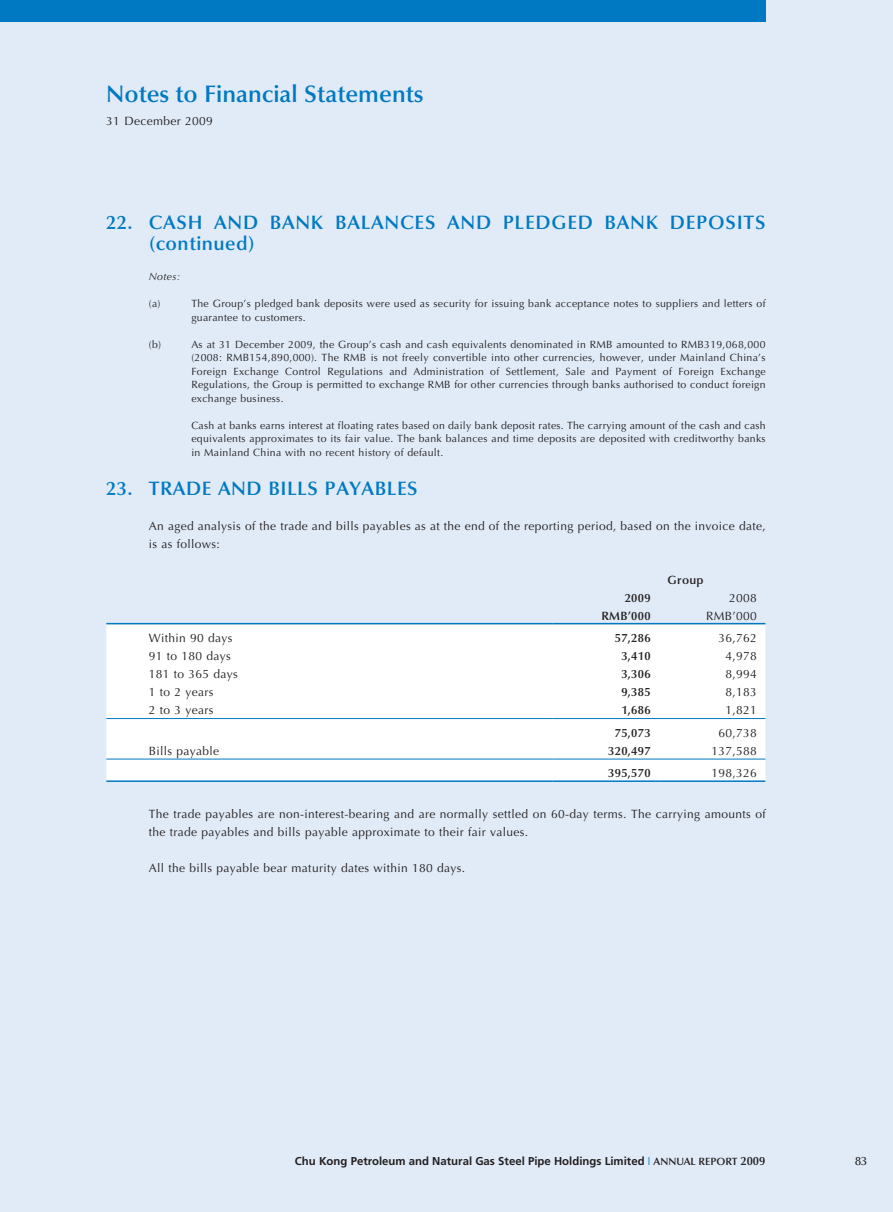
<style>
.page{position:relative;width:893px;height:1212px;background:#e1ebf7}
.page>*{position:absolute;margin:0;border:0;box-sizing:border-box;transform-origin:0 0}
.t1{font:600 24px "Optima LT Std";color:#0079c2}
.t2{font:600 19.5px "Optima LT Std";letter-spacing:.035em;color:#0079c2}
.t3{font:12px/18px "Optima LT Std";letter-spacing:.03em;color:#231f20}
.t4{font:600 12px "Optima LT Std";letter-spacing:.025em;color:#231f20}
.t5{font:500 12px "Optima LT Std";color:#231f20}
.t6{font:700 11.4px "Frutiger LT Std";color:#231f20}
.t7{font:10.5px/13.5px "Optima LT Std";letter-spacing:.03em;color:#231f20;text-align:justify}
.t8{font:italic 10.5px "Optima LT Std";letter-spacing:.03em;color:#231f20}
.s1{font-weight:300;color:#0079c2}
.s2{font-family:"Optima LT Std";font-weight:600;font-size:10.5px}
.s3{font-family:"Optima LT Std";font-weight:600;font-size:12px}
</style>
<div class="page">
<div style="left:0;top:0;width:765px;height:21px;background:#0079c2"></div>
<div style="left:106px;top:624px;width:659px;height:156px;background:#fff"></div>
<hr style="left:106px;top:623px;width:447px;height:1px;background:#0079c2">
<hr style="left:553px;top:623px;width:106px;height:1px;background:#0079c2">
<hr style="left:659px;top:623px;width:106px;height:1px;background:#0079c2">
<hr style="left:106px;top:718px;width:447px;height:1px;background:#0079c2">
<hr style="left:553px;top:718px;width:106px;height:1px;background:#0079c2">
<hr style="left:659px;top:718px;width:106px;height:1px;background:#0079c2">
<hr style="left:106px;top:759px;width:447px;height:1px;background:#0079c2">
<hr style="left:553px;top:759px;width:106px;height:1px;background:#0079c2">
<hr style="left:659px;top:759px;width:106px;height:1px;background:#0079c2">
<hr style="left:106px;top:780px;width:447px;height:2px;background:#0079c2">
<hr style="left:553px;top:780px;width:106px;height:2px;background:#0079c2">
<hr style="left:659px;top:780px;width:106px;height:2px;background:#0079c2">
<h1 class="t1" style="left:106px;top:80px;width:319px">N otes to Financial Statements</h1>
<p class="t3" style="left:106px;top:112px;width:108px">31 December 2009</p>
<h2 class="t2" style="left:106px;top:211px;width:593px">22. CASH AN D BAN K BALAN CES AN D PLE DGE D BAN K DEPO</h2>
<h2 class="t2" style="left:725px;top:211px;width:42px">SITS</h2>
<h2 class="t2" style="left:149px;top:232px;width:107px">(continued)</h2>
<p class="t8" style="left:149px;top:271px;width:33px">Notes:</p>
<p class="t7" style="left:149px;top:297px;width:13px">(a)</p>
<p class="t7" style="left:191px;top:297px;width:576px">The Group’s pledged bank deposits were used as security for issuing bank acceptance notes to suppliers and letters of guarantee to customers.</p>
<p class="t7" style="left:149px;top:338px;width:14px">(b)</p>
<p class="t7" style="left:191px;top:338px;width:576px">As at 31 December 2009, the Group’s cash and cash equivalents denominated in RMB amounted to RMB319,068,000 (2008: RMB154,890,000). The RMB is not freely convertible into other currencies, however, under Mainland China’s Foreign Exchange Control Regulations and Administration of Settlement, Sale and Payment of Foreign Exchange Regulations, the Group is permitted to exchange RMB for other currencies through banks authorised to conduct foreign exchange business.</p>
<p class="t7" style="left:191px;top:419px;width:576px">Cash at banks earns interest at floating rates based on daily bank deposit rates. The carrying amount of the cash and cash equivalents approximates to its fair value. The bank balances and time deposits are deposited with creditworthy banks in Mainland China with no recent history of default.</p>
<h2 class="t2" style="left:106px;top:477px;width:313px">23. TRADE AN D BILLS PAYABLES</h2>
<p class="t3" style="left:149px;top:517px;width:618px">An aged analysis of the trade and bills payables as at the end of the reporting period, based on the invoice date, is as follows:</p>
<p class="t4" style="left:668px;top:573px;width:38px">Group</p>
<p class="t4" style="left:625px;top:591px;width:27px">2009</p>
<p class="t3" style="left:729px;top:589px;width:29px">2008</p>
<p class="t4" style="left:601px;top:609px;width:51px">RMB’000</p>
<p class="t3" style="left:706px;top:607px;width:52px">RMB’000</p>
<p class="t3" style="left:149px;top:629px;width:85px">Within 90 days</p>
<p class="t4" style="left:615px;top:631px;width:37px">57,286</p>
<p class="t3" style="left:718px;top:629px;width:40px">36,762</p>
<p class="t3" style="left:149px;top:647px;width:84px">91 to 180 days</p>
<p class="t4" style="left:621px;top:649px;width:31px">3,410</p>
<p class="t3" style="left:725px;top:647px;width:33px">4,978</p>
<p class="t3" style="left:149px;top:665px;width:91px">181 to 365 days</p>
<p class="t4" style="left:621px;top:667px;width:31px">3,306</p>
<p class="t3" style="left:725px;top:665px;width:33px">8,994</p>
<p class="t3" style="left:149px;top:683px;width:66px">1 to 2 years</p>
<p class="t4" style="left:621px;top:685px;width:31px">9,385</p>
<p class="t3" style="left:725px;top:683px;width:33px">8,183</p>
<p class="t3" style="left:149px;top:701px;width:66px">2 to 3 years</p>
<p class="t4" style="left:621px;top:703px;width:31px">1,686</p>
<p class="t3" style="left:725px;top:701px;width:33px">1,821</p>
<p class="t4" style="left:615px;top:726px;width:37px">75,073</p>
<p class="t3" style="left:718px;top:724px;width:40px">60,738</p>
<p class="t3" style="left:149px;top:742px;width:72px">Bills payable</p>
<p class="t4" style="left:608px;top:744px;width:44px">320,497</p>
<p class="t3" style="left:711px;top:742px;width:47px">137,588</p>
<p class="t4" style="left:608px;top:766px;width:44px">395,570</p>
<p class="t3" style="left:711px;top:764px;width:47px">198,326</p>
<p class="t3" style="left:149px;top:805px;width:618px">The trade payables are non-interest-bearing and are normally settled on 60-day terms. The carrying amounts of the trade payables and bills payable approximate to their fair values.</p>
<p class="t3" style="left:149px;top:859px;width:318px">All the bills payable bear maturity dates within 180 days.</p>
<p class="t6" style="left:295px;top:1154px;width:472px">Chu Kong Petroleum and Natural Gas Steel Pipe Holdings Limited <span class="s1">I</span> <span class="s2">Annual Report</span> <span class="s3">2009</span></p>
<p class="t5" style="left:855px;top:1155px;width:13px">83</p>
</div>
